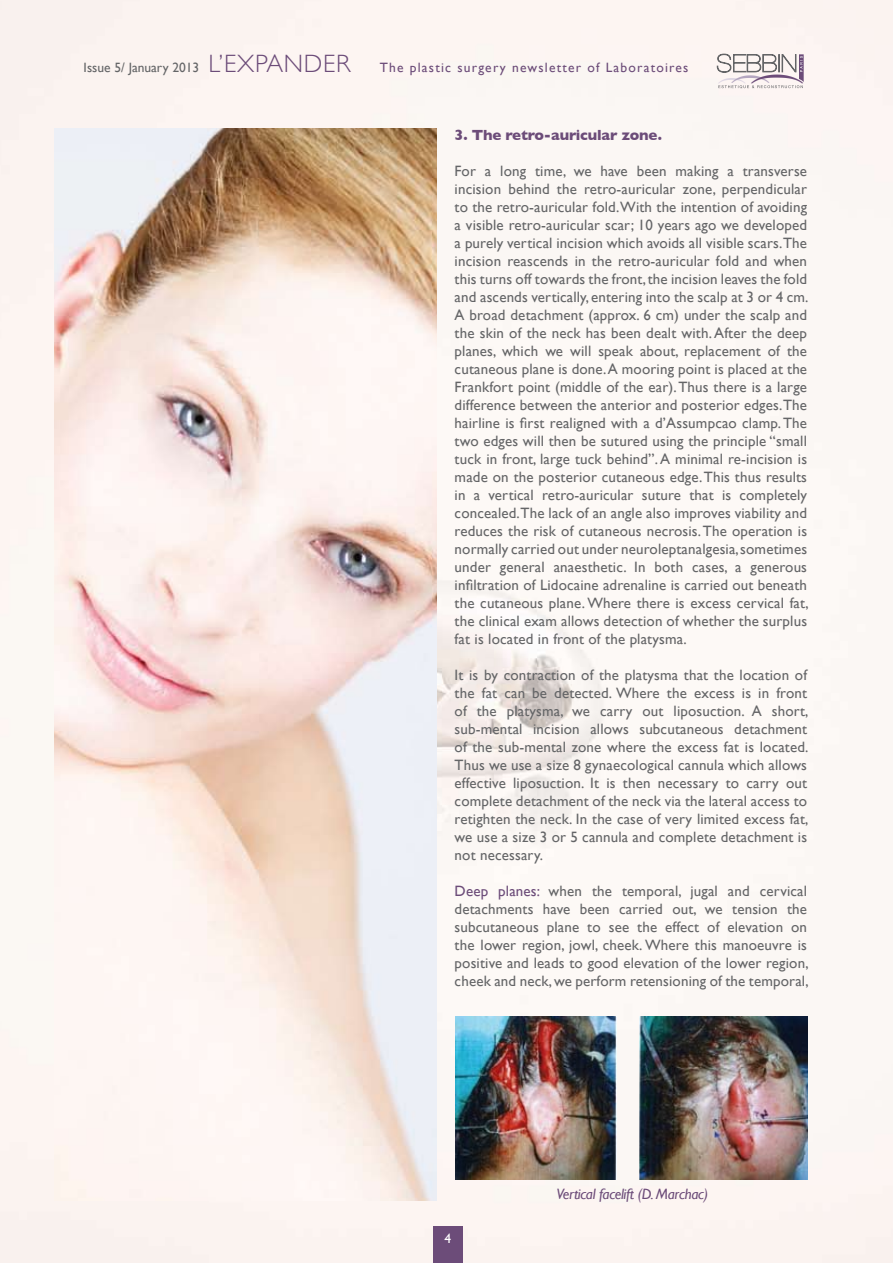
<style>
.page{position:relative;width:893px;height:1263px;background:#fbf7f4}
.page>*{position:absolute;margin:0;border:0;box-sizing:border-box;transform-origin:0 0}
.t1{font:15px/18px "Gill Sans";letter-spacing:.01em;color:#646567;text-align:justify}
.t2{font:italic 15px "Gill Sans";letter-spacing:-.02em;color:#6c4c79}
.t3{font:700 15px "Gill Sans";letter-spacing:-.01em;color:#6c4c79}
.t4{font:13.5px "Gill Sans";letter-spacing:.09em;color:#6c4c79}
.t5{font:13.5px "Gill Sans";color:#646567}
.t6{font:13.5px "Gill Sans";color:#fff}
.s1{font-weight:300;font-size:25.05px}
.s2{color:#6c4c79}
</style>
<div class="page">
<div style="left:433px;top:1226px;width:29px;height:37px;background:#6c4c79"></div>
<img style="left:456px;top:1016px;width:161px;height:163px">
<img style="left:640px;top:1016px;width:168px;height:163px">
<img style="left:54px;top:129px;width:382px;height:1071px">
<svg style="left:717px;top:54px;width:87px;height:34px"></svg>
<p class="t5" style="left:84px;top:59px;width:117px">Issue 5/ January 2013</p>
<p class="t4" style="left:208px;top:60px;width:482px"><span class="s1">L’EXPANDER</span> The plastic surgery newsletter of Laboratoires</p>
<p class="t3" style="left:455px;top:126px;width:209px">3. The retro-auricular zone.</p>
<p class="t1" style="left:455px;top:162px;width:355px">For a long time, we have been making a transverse incision behind the retro-auricular zone, perpendicular to the retro-auricular fold. With the intention of avoiding a visible retro-auricular scar; 10 years ago we developed a purely vertical incision which avoids all visible scars.The incision reascends in the retro-auricular fold and when this turns off towards the front, the incision leaves the fold and ascends vertically, entering into the scalp at 3 or 4 cm.<br>A broad detachment (approx. 6 cm) under the scalp and the skin of the neck has been dealt with. After the deep planes, which we will speak about, replacement of the cutaneous plane is done. A mooring point is placed at the Frankfort point (middle of the ear). Thus there is a large difference between the anterior and posterior edges.The hairline is first realigned with a d’Assumpcao clamp. The two edges will then be sutured using the principle “small tuck in front, large tuck behind”. A minimal re-incision is made on the posterior cutaneous edge. This thus results in a vertical retro-auricular suture that is completely concealed.The lack of an angle also improves viability and reduces the risk of cutaneous necrosis. The operation is normally carried out under neuroleptanalgesia, sometimes under general anaesthetic. In both cases, a generous infiltration of Lidocaine adrenaline is carried out beneath the cutaneous plane. Where there is excess cervical fat, the clinical exam allows detection of whether the surplus fat is located in front of the platysma.</p>
<p class="t1" style="left:455px;top:666px;width:355px">It is by contraction of the platysma that the location of the fat can be detected. Where the excess is in front of the platysma, we carry out liposuction. A short, sub-mental incision allows subcutaneous detachment of the sub-mental zone where the excess fat is located.<br>Thus we use a size 8 gynaecological cannula which allows effective liposuction. It is then necessary to carry out complete detachment of the neck via the lateral access to retighten the neck. In the case of very limited excess fat, we use a size 3 or 5 cannula and complete detachment is not necessary.</p>
<p class="t1" style="left:455px;top:882px;width:355px"><span class="s2">Deep planes:</span> when the temporal, jugal and cervical detachments have been carried out, we tension the subcutaneous plane to see the effect of elevation on the lower region, jowl, cheek. Where this manoeuvre is positive and leads to good elevation of the lower region, cheek and neck, we perform retensioning of the temporal,</p>
<p class="t6" style="left:444px;top:1230px;width:8px">4</p>
<p class="t2" style="left:557px;top:1185px;width:153px">Vertical facelift (D. Marchac)</p>
</div>
